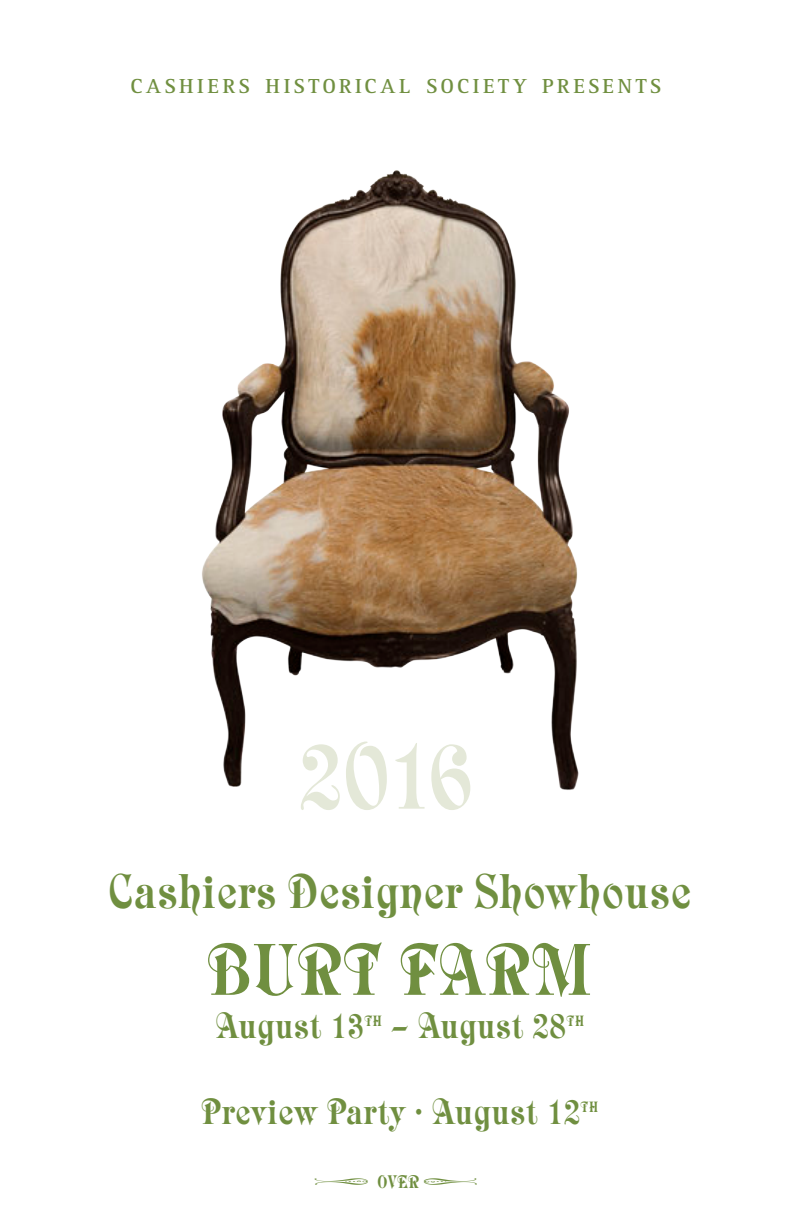
<style>
.page{position:relative;width:792px;height:1224px;background:#fff}
.page>*{position:absolute;margin:0;border:0;box-sizing:border-box;transform-origin:0 0}
.t1{font:96px "Raphael Std";color:#e4e8d8}
.t2{font:72px "Raphael Std";color:#708f40}
.t3{font:48px "Raphael Std";color:#708f40}
.t4{font:36px "Raphael Std";color:#708f40}
.t5{font:700 21px "Rotis Serif Std";letter-spacing:.16em;color:#708f40}
.t6{font:18px "Raphael Std";color:#708f40}
.t7{font:14.6px "Raphael Std";color:#708f40}
</style>
<div class="page">
<img style="left:202px;top:170px;width:377px;height:620px">
<p class="t5" style="left:130px;top:74px;width:533px">CASHIERS HISTORICAL SOCIETY PRESENTS</p>
<p class="t1" style="left:297px;top:717px;width:178px">2016</p>
<p class="t3" style="left:109px;top:863px;width:584px">Cashiers Designer Showhouse</p>
<p class="t2" style="left:207px;top:926px;width:387px">BURT FARM</p>
<p class="t4" style="left:215px;top:1004px;width:150px">August 13</p>
<p class="t7" style="left:364px;top:1012px;width:19px">th</p>
<p class="t4" style="left:391px;top:1004px;width:177px">– August 28</p>
<p class="t7" style="left:567px;top:1012px;width:19px">th</p>
<p class="t4" style="left:201px;top:1090px;width:381px">Preview Party · August 12</p>
<p class="t7" style="left:581px;top:1099px;width:19px">th</p>
<p class="t6" style="left:377px;top:1170px;width:44px">OVER</p>
</div>
